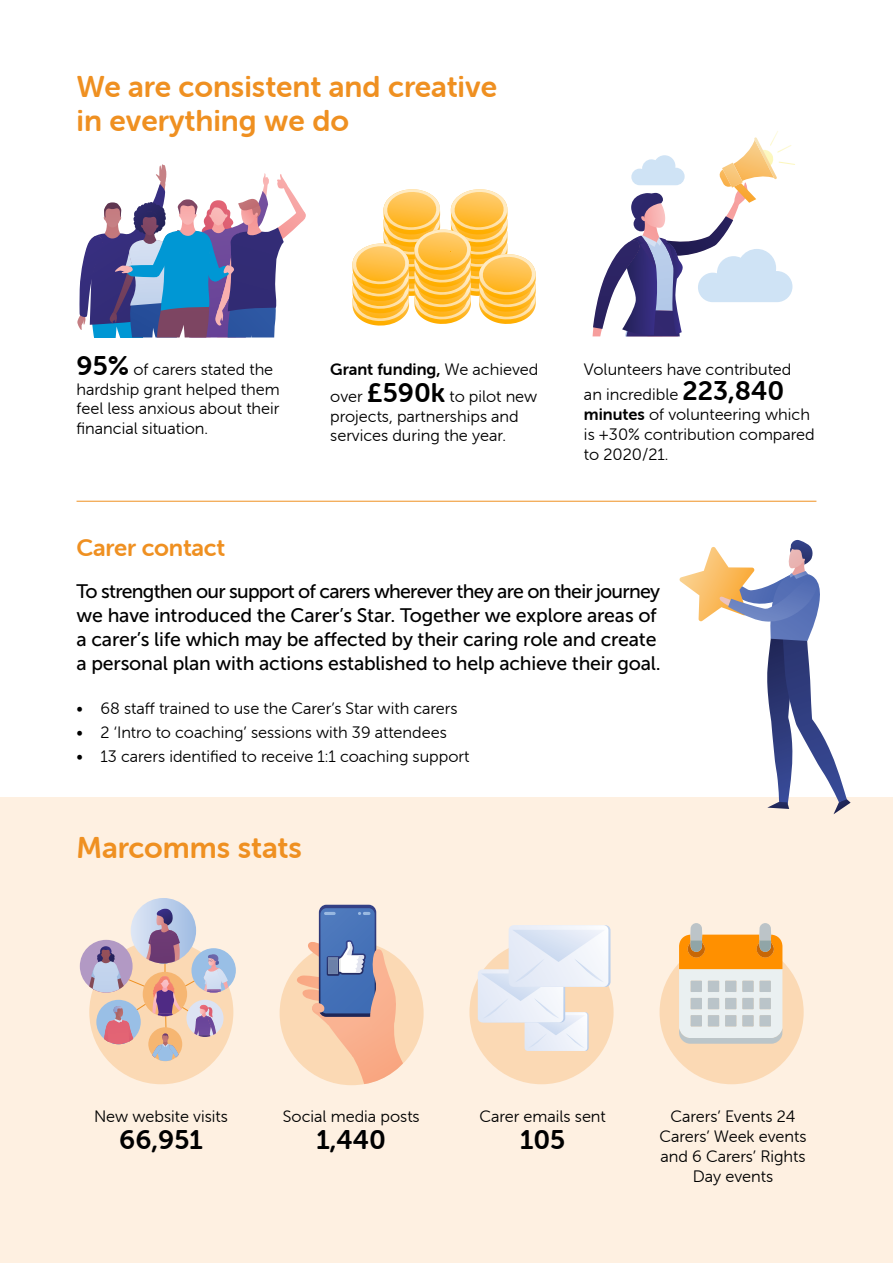
<style>
.page{position:relative;width:893px;height:1263px;background:#fff}
.page>*{position:absolute;margin:0;border:0;box-sizing:border-box;transform-origin:0 0}
.t1{font:30px/34.5px "Museo Sans Rounded 700";color:#ef9021}
.t2{font:27px "Museo Sans Rounded 700";color:#000}
.t3{font:24px "Museo Sans Rounded 700";letter-spacing:-.01em;color:#ef9021}
.t4{font:19.5px/24px "Museo Sans 500";letter-spacing:-.01em;color:#000}
.t5{font:16.5px/19.8px "Museo Sans Rounded 300";color:#000}
.t6{font:16.5px "Museo Sans Rounded 700";color:#000}
.s1{font-family:"Museo Sans Rounded 700";font-size:27px}
.s2{font-family:"Museo Sans Rounded 300"}
.s3{font-family:"Museo Sans Rounded 700"}
</style>
<div class="page">
<div style="left:0;top:797px;width:893px;height:466px;background:#fef0e1"></div>
<svg style="left:77px;top:164px;width:229px;height:173px"></svg>
<svg style="left:352px;top:189px;width:184px;height:137px"></svg>
<div style="left:89px;top:940px;width:144px;height:144px;background:#fbd9b4;border-radius:50%"></div>
<div style="left:469px;top:940px;width:145px;height:144px;background:#fbd9b4;border-radius:50%"></div>
<div style="left:660px;top:940px;width:144px;height:144px;background:#fbd9b4;border-radius:50%"></div>
<div style="left:191px;top:948px;width:45px;height:44px;background:#99bfe6;border-radius:50%"></div>
<svg style="left:131px;top:898px;width:65px;height:65px"></svg>
<div style="left:80px;top:940px;width:53px;height:52px;background:#b299c4;border-radius:50%"></div>
<svg style="left:89px;top:909px;width:139px;height:152px"></svg>
<div style="left:280px;top:941px;width:144px;height:144px;background:#fbd9b4;border-radius:50%"></div>
<svg style="left:294px;top:905px;width:109px;height:179px"></svg>
<svg style="left:478px;top:925px;width:132px;height:126px"></svg>
<svg style="left:679px;top:923px;width:104px;height:121px;background:#e3cba8"></svg>
<hr style="left:77px;top:501px;width:739px;height:1px;background:#ef9021">
<svg style="left:593px;top:131px;width:202px;height:205px"></svg>
<svg style="left:679px;top:540px;width:172px;height:274px"></svg>
<h1 class="t1" style="left:76px;top:69px;width:422px">We are consistent and creative in everything we do</h1>
<p class="t5" style="left:77px;top:359px;width:205px"><span class="s1">95%</span> of carers stated the hardship grant helped them feel less anxious about their financial situation.</p>
<p class="t6" style="left:330px;top:360px;width:210px">Grant funding, <span class="s2">We achieved</span></p>
<p class="t5" style="left:330px;top:386px;width:209px">over <span class="s1">£590k</span> to pilot new projects, partnerships and services during the year.</p>
<p class="t5" style="left:584px;top:356px;width:209px;line-height:25.5px">Volunteers have contributed an incredible <span class="s1">223,840</span></p>
<p class="t5" style="left:584px;top:405px;width:232px"><span class="s3">minutes</span> of volunteering which is +30% contribution compared to 2020/21.</p>
<h3 class="t3" style="left:77px;top:535px;width:150px">Carer contact</h3>
<p class="t4" style="left:77px;top:579px;width:586px">To strengthen our support of carers wherever they are on their journey we have introduced the Carer’s Star. Together we explore areas of a carer’s life which may be affected by their caring role and create a personal plan with actions established to help achieve their goal.</p>
<p class="t5" style="left:77px;top:698px;width:382px">• 68 staff trained to use the Carer’s Star with carers</p>
<p class="t5" style="left:77px;top:722px;width:372px">• 2 ‘Intro to coaching’ sessions with 39 attendees</p>
<p class="t5" style="left:77px;top:746px;width:394px">• 13 carers identified to receive 1:1 coaching support</p>
<h1 class="t1" style="left:76px;top:830px;width:227px">Marcomms stats</h1>
<p class="t5" style="left:94px;top:1107px;width:135px">New website visits</p>
<h2 class="t2" style="left:119px;top:1125px;width:85px">66,951</h2>
<p class="t5" style="left:283px;top:1107px;width:138px">Social media posts</p>
<h2 class="t2" style="left:317px;top:1125px;width:71px">1,440</h2>
<p class="t5" style="left:480px;top:1107px;width:128px">Carer emails sent</p>
<h2 class="t2" style="left:520px;top:1125px;width:47px">105</h2>
<p class="t5" style="left:659px;top:1107px;width:149px;text-align:center">Carers’ Events 24<br>Carers’ Week events and 6 Carers’ Rights<br>Day events</p>
</div>
